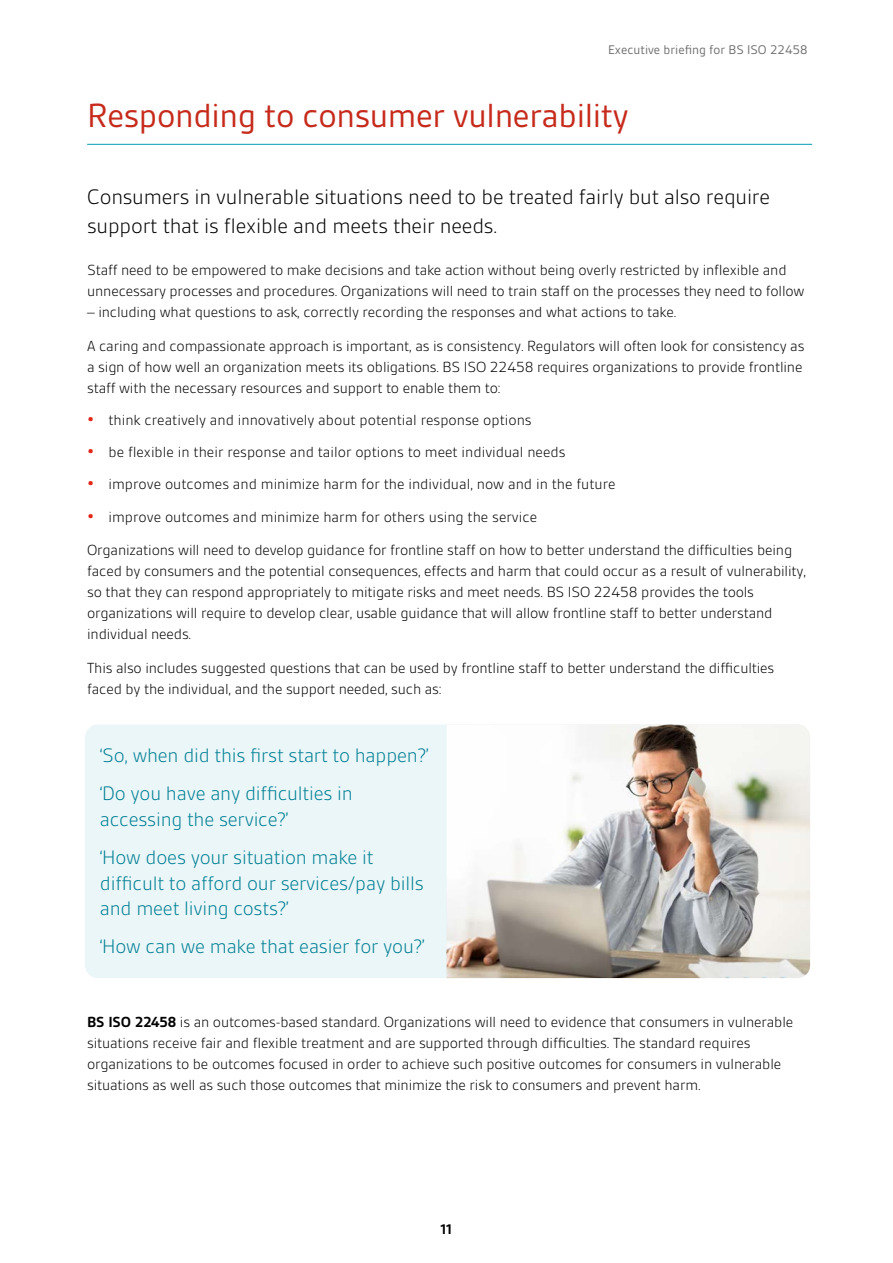
<style>
.page{position:relative;width:893px;height:1263px;background:#fff}
.page>*{position:absolute;margin:0;border:0;box-sizing:border-box;transform-origin:0 0}
.t1{font:36px "BSI Gesta";letter-spacing:-.01em;color:#c62a1b}
.t2{font:300 22.5px/28.5px "BSI Gesta";letter-spacing:-.01em;color:#000}
.t3{font:300 21px/38.2px "BSI Gesta";letter-spacing:-.01em;color:#007f92}
.t4{font:300 15.75px/21px "BSI Gesta";letter-spacing:-.01em;color:#000}
.t5{font:700 15px "BSI Gesta";color:#000}
.t6{font:13.5px "BSI Gesta";color:#706f6f}
.s1{font-weight:700;font-size:18px;color:#e42313}
.s2{font-weight:700}
</style>
<div class="page">
<div style="left:85px;top:724px;width:400px;height:254px;background:#ebf6f9;border-radius:13px"></div>
<img style="left:446px;top:724px;width:364px;height:254px">
<hr style="left:87px;top:144px;width:725px;height:1px;background:#009eb5">
<p class="t6" style="left:608px;top:42px;width:201px">Executive briefing for BS ISO 22458</p>
<h1 class="t1" style="left:87px;top:97px;width:543px">Responding to consumer vulnerability</h1>
<h2 class="t2" style="left:87px;top:183px;width:685px">Consumers in vulnerable situations need to be treated fairly but also require support that is flexible and meets their needs.</h2>
<p class="t4" style="left:87px;top:259px;width:719px">Staff need to be empowered to make decisions and take action without being overly restricted by inflexible and unnecessary processes and procedures. Organizations will need to train staff on the processes they need to follow</p>
<p class="t4" style="left:87px;top:295px;width:719px;line-height:33.8px">– including what questions to ask, correctly recording the responses and what actions to take.<br>A caring and compassionate approach is important, as is consistency. Regulators will often look for consistency as</p>
<p class="t4" style="left:87px;top:356px;width:717px">a sign of how well an organization meets its obligations. BS ISO 22458 requires organizations to provide frontline staff with the necessary resources and support to enable them to:</p>
<p class="t4" style="left:87px;top:409px;width:446px"><span class="s1">•</span> think creatively and innovatively about potential response options</p>
<p class="t4" style="left:87px;top:442px;width:480px"><span class="s1">•</span> be flexible in their response and tailor options to meet individual needs</p>
<p class="t4" style="left:87px;top:474px;width:530px"><span class="s1">•</span> improve outcomes and minimize harm for the individual, now and in the future</p>
<p class="t4" style="left:87px;top:500px;width:706px;line-height:33.8px"><span class="s1">•</span> improve outcomes and minimize harm for others using the service<br>Organizations will need to develop guidance for frontline staff on how to better understand the difficulties being</p>
<p class="t4" style="left:87px;top:561px;width:720px">faced by consumers and the potential consequences, effects and harm that could occur as a result of vulnerability, so that they can respond appropriately to mitigate risks and meet needs. BS ISO 22458 provides the tools organizations will require to develop clear, usable guidance that will allow frontline staff to better understand individual needs.</p>
<p class="t4" style="left:87px;top:658px;width:689px">This also includes suggested questions that can be used by frontline staff to better understand the difficulties faced by the individual, and the support needed, such as:</p>
<h3 class="t3" style="left:100px;top:736px;width:330px">‘So, when did this first start to happen?’ ‘Do you have any difficulties in</h3>
<h3 class="t3" style="left:100px;top:800px;width:275px">accessing the service?’<br>‘How does your situation make it</h3>
<h3 class="t3" style="left:100px;top:870px;width:325px;line-height:25.5px">difficult to afford our services/pay bills and meet living costs?’</h3>
<h3 class="t3" style="left:100px;top:928px;width:326px">‘How can we make that easier for you?’</h3>
<p class="t4" style="left:87px;top:1012px;width:708px"><span class="s2">BS ISO 22458</span> is an outcomes-based standard. Organizations will need to evidence that consumers in vulnerable situations receive fair and flexible treatment and are supported through difficulties. The standard requires organizations to be outcomes focused in order to achieve such positive outcomes for consumers in vulnerable situations as well as such those outcomes that minimize the risk to consumers and prevent harm.</p>
<p class="t5" style="left:441px;top:1221px;width:13px">11</p>
</div>
